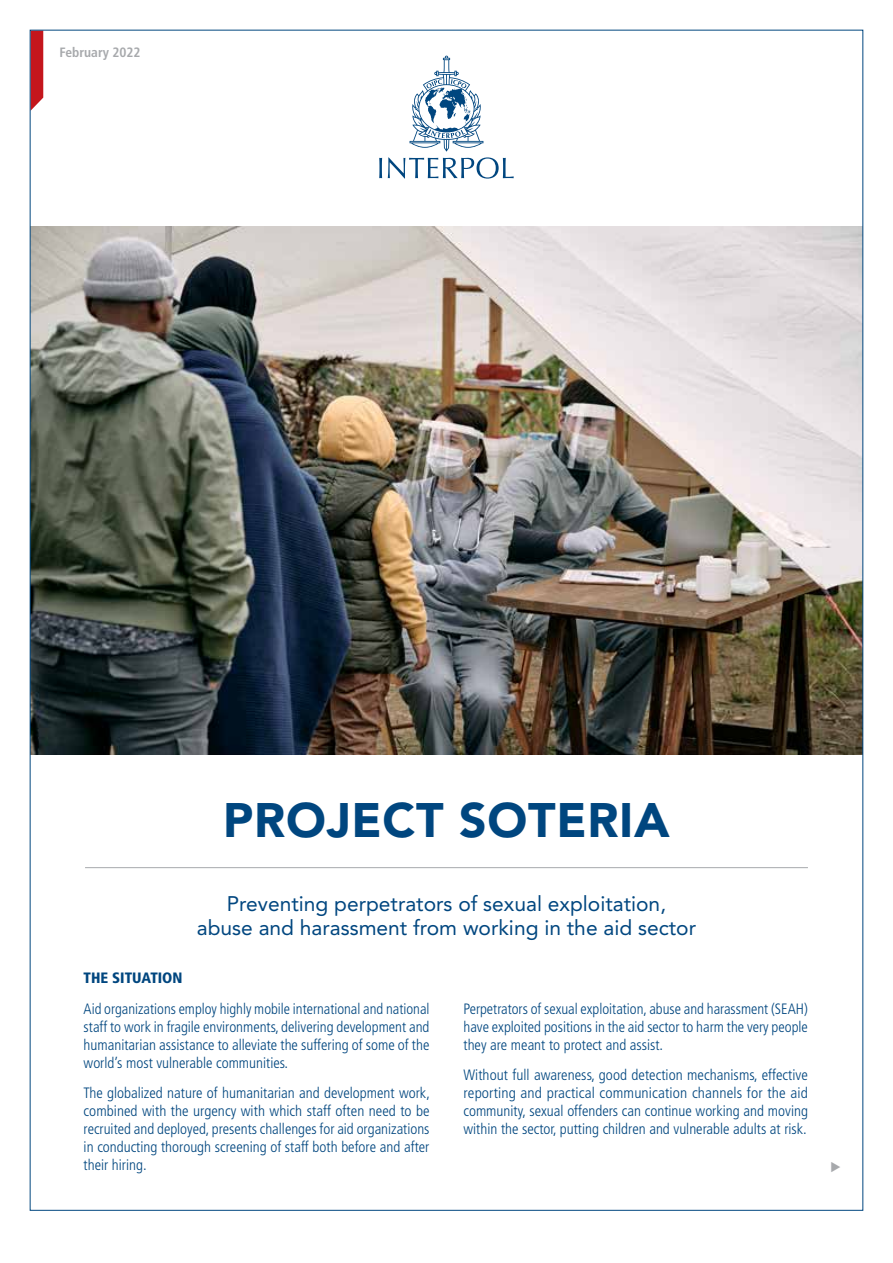
<style>
.page{position:relative;width:893px;height:1263px;background:#fff}
.page>*{position:absolute;margin:0;border:0;box-sizing:border-box;transform-origin:0 0}
.t1{font:900 48px "Avenir LT Std";letter-spacing:.015em;color:#00467f}
.t2{font:21px "Avenir LT Std";color:#00467f}
.TXT{font:300 condensed 15px/18px "Frutiger LT Std";color:#00467f;text-align:justify}
.TXT_header{font:900 condensed 15px "Frutiger LT Std";color:#00467f}
.t3{font:700 condensed 13.5px "Frutiger LT Std";color:#a7a9ac}
</style>
<div class="page">
<img style="left:32px;top:226px;width:829px;height:528px">
<svg style="left:379px;top:56px;width:135px;height:123px"></svg>
<svg style="left:32px;top:32px;width:11px;height:77px"></svg>
<hr style="left:85px;top:867px;width:723px;height:1px;background:#a7a9ac">
<p class="t3" style="left:60px;top:44px;width:83px">February 2022</p>
<p class="t1" style="left:223px;top:791px;width:448px">PROJECT SOTERIA</p>
<p class="t2" style="left:227px;top:891px;width:441px">Preventing perpetrators of sexual exploitation,</p>
<p class="t2" style="left:197px;top:915px;width:501px">abuse and harassment from working in the aid sector</p>
<p class="TXT_header" style="left:84px;top:969px;width:100px">THE SITUATION</p>
<p class="TXT" style="left:84px;top:1000px;width:347px">Aid organizations employ highly mobile international and national staff to work in fragile environments, delivering development and humanitarian assistance to alleviate the suffering of some of the world’s most vulnerable communities.</p>
<p class="TXT" style="left:84px;top:1084px;width:348px">The globalized nature of humanitarian and development work, combined with the urgency with which staff often need to be recruited and deployed, presents challenges for aid organizations in conducting thorough screening of staff both before and after their hiring.</p>
<p class="TXT" style="left:463px;top:999px;width:346px">Perpetrators of sexual exploitation, abuse and harassment (SEAH) have exploited positions in the aid sector to harm the very people they are meant to protect and assist.</p>
<p class="TXT" style="left:463px;top:1066px;width:346px">Without full awareness, good detection mechanisms, effective reporting and practical communication channels for the aid community, sexual offenders can continue working and moving within the sector, putting children and vulnerable adults at risk.</p>
</div>
